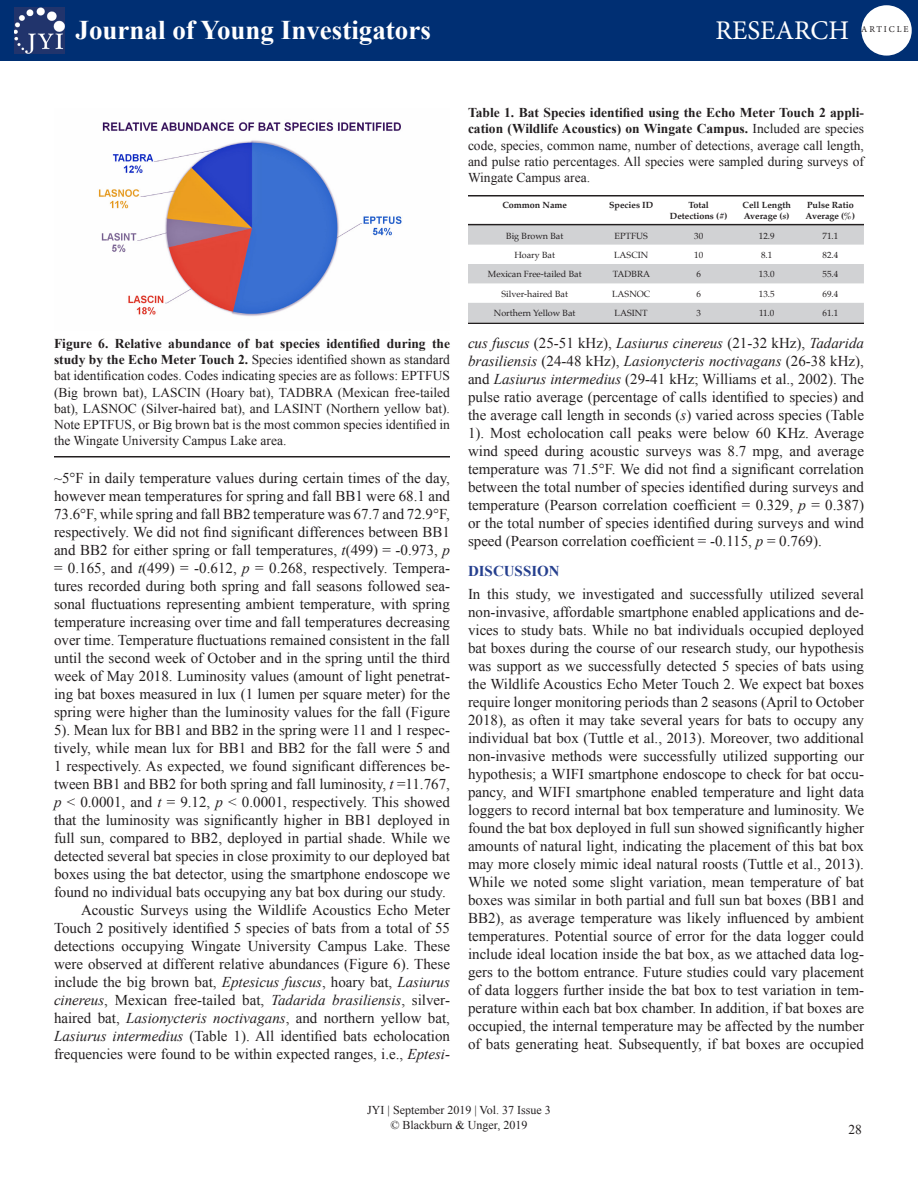
<style>
.page{position:relative;width:918px;height:1188px;background:#fff}
.page>*{position:absolute;margin:0;border:0;box-sizing:border-box;transform-origin:0 0}
.t1{font:700 27px "Times New Roman";color:#fff}
.t2{font:27px "Minion Pro";color:#fff}
.t3{font:15px/18px "Times New Roman";color:#231f20;text-align:justify}
.t4{font:700 15px "Times New Roman";color:#253f8e}
.t5{font:13.5px/16.2px "Times New Roman";color:#231f20;text-align:justify}
.t6{font:12px/14.4px "Times New Roman";color:#231f20;text-align:center}
.t7{font:9px "Palatino";color:#231f20}
.t8{font:700 9px/10.8px "Palatino";color:#231f20}
.t9{font:9px "Minion Pro";letter-spacing:.21em;color:#231f20}
.s1{font-weight:700}
.s2{font-style:italic}
</style>
<div class="page">
<div style="left:0;top:0;width:918px;height:61px;background:#002f73"></div>
<div style="left:861px;top:5px;width:51px;height:51px;background:#fff;border-radius:50%"></div>
<img style="left:14px;top:7px;width:51px;height:47px">
<hr style="left:468px;top:322px;width:396px;height:2px;background:#231f20">
<svg style="left:468px;top:225px;width:396px;height:97px"></svg>
<hr style="left:468px;top:224px;width:396px;height:1px;background:#231f20">
<hr style="left:468px;top:195px;width:396px;height:1px;background:#231f20">
<hr style="left:54px;top:456px;width:396px;height:2px;background:#231f20">
<img style="left:98px;top:122px;width:304px;height:194px">
<h1 class="t1" style="left:76px;top:11px;width:357px">Journal of Young Investigators</h1>
<h1 class="t2" style="left:716px;top:12px;width:135px">RESEARCH</h1>
<p class="t9" style="left:861px;top:24px;width:49px">ARTICLE</p>
<p class="t5" style="left:54px;top:335px;width:398px"><span class="s1">Figure 6. Relative abundance of bat species identified during the study by the Echo Meter Touch 2.</span> Species identified shown as standard bat identification codes. Codes indicating species are as follows: EPTFUS (Big brown bat), LASCIN (Hoary bat), TADBRA (Mexican free-tailed bat), LASNOC (Silver-haired bat), and LASINT (Northern yellow bat).<br>Note EPTFUS, or Big brown bat is the most common species identified in the Wingate University Campus Lake area.</p>
<p class="t3" style="left:54px;top:469px;width:398px">~5°F in daily temperature values during certain times of the day, however mean temperatures for spring and fall BB1 were 68.1 and 73.6°F, while spring and fall BB2 temperature was 67.7 and 72.9°F, respectively. We did not find significant differences between BB1 and BB2 for either spring or fall temperatures, <span class="s2">t</span>(499) = -0.973, <span class="s2">p </span>= 0.165, and <span class="s2">t</span>(499) = -0.612, <span class="s2">p</span> = 0.268, respectively. Tempera&shy;tures recorded during both spring and fall seasons followed sea&shy;sonal fluctuations representing ambient temperature, with spring temperature increasing over time and fall temperatures decreasing over time. Temperature fluctuations remained consistent in the fall until the second week of October and in the spring until the third week of May 2018. Luminosity values (amount of light penetrat&shy;ing bat boxes measured in lux (1 lumen per square meter) for the spring were higher than the luminosity values for the fall (Figure 5). Mean lux for BB1 and BB2 in the spring were 11 and 1 respec&shy;tively, while mean lux for BB1 and BB2 for the fall were 5 and 1 respectively. As expected, we found significant differences be&shy;tween BB1 and BB2 for both spring and fall luminosity, <span class="s2">t</span> =11.767, <span class="s2">p</span> &lt; 0.0001, and <span class="s2">t</span> = 9.12, <span class="s2">p</span> &lt; 0.0001, respectively. This showed that the luminosity was significantly higher in BB1 deployed in full sun, compared to BB2, deployed in partial shade. While we detected several bat species in close proximity to our deployed bat boxes using the bat detector, using the smartphone endoscope we found no individual bats occupying any bat box during our study.</p>
<p class="t3" style="left:54px;top:901px;width:398px;text-indent:27px">Acoustic Surveys using the Wildlife Acoustics Echo Meter Touch 2 positively identified 5 species of bats from a total of 55 detections occupying Wingate University Campus Lake. These were observed at different relative abundances (Figure 6). These include the big brown bat, <span class="s2">Eptesicus fuscus</span>, hoary bat, <span class="s2">Lasiurus cinereus</span>, Mexican free-tailed bat, <span class="s2">Tadarida brasiliensis</span>, silver&shy;haired bat, <span class="s2">Lasionycteris noctivagans</span>, and northern yellow bat, <span class="s2">Lasiurus intermedius</span> (Table 1). All identified bats echolocation frequencies were found to be within expected ranges, i.e., <span class="s2">Eptesi-</span></p>
<p class="t5" style="left:468px;top:104px;width:398px"><span class="s1">Table 1. Bat Species identified using the Echo Meter Touch 2 appli&shy;cation (Wildlife Acoustics) on Wingate Campus.</span> Included are species code, species, common name, number of detections, average call length, and pulse ratio percentages. All species were sampled during surveys of Wingate Campus area.</p>
<p class="t8" style="left:502px;top:200px;width:66px">Common Name</p>
<p class="t8" style="left:609px;top:200px;width:46px">Species ID</p>
<p class="t8" style="left:688px;top:200px;width:22px">Total</p>
<p class="t8" style="left:670px;top:211px;width:59px">Detections (<span class="s2">#</span>)</p>
<p class="t8" style="left:743px;top:200px;width:50px">Cell Length<br>Average (<span class="s2">s</span>)</p>
<p class="t8" style="left:806px;top:200px;width:51px">Pulse Ratio<br>Average (%)</p>
<p class="t7" style="left:506px;top:228px;width:59px">Big Brown Bat</p>
<p class="t7" style="left:615px;top:228px;width:35px">EPTFUS</p>
<p class="t7" style="left:694px;top:228px;width:10px">30</p>
<p class="t7" style="left:759px;top:228px;width:17px">12.9</p>
<p class="t7" style="left:823px;top:228px;width:17px">71.1</p>
<p class="t7" style="left:514px;top:247px;width:42px">Hoary Bat</p>
<p class="t7" style="left:614px;top:247px;width:36px">LASCIN</p>
<p class="t7" style="left:694px;top:247px;width:10px">10</p>
<p class="t7" style="left:761px;top:247px;width:13px">8.1</p>
<p class="t7" style="left:823px;top:247px;width:17px">82.4</p>
<p class="t7" style="left:488px;top:267px;width:95px">Mexican Free-tailed Bat</p>
<p class="t7" style="left:613px;top:267px;width:39px">TADBRA</p>
<p class="t7" style="left:696px;top:267px;width:6px">6</p>
<p class="t7" style="left:759px;top:267px;width:17px">13.0</p>
<p class="t7" style="left:823px;top:267px;width:17px">55.4</p>
<p class="t7" style="left:502px;top:286px;width:68px">Silver-haired Bat</p>
<p class="t7" style="left:612px;top:286px;width:40px">LASNOC</p>
<p class="t7" style="left:696px;top:286px;width:6px">6</p>
<p class="t7" style="left:759px;top:286px;width:17px">13.5</p>
<p class="t7" style="left:823px;top:286px;width:17px">69.4</p>
<p class="t7" style="left:494px;top:306px;width:83px">Northern Yellow Bat</p>
<p class="t7" style="left:615px;top:306px;width:35px">LASINT</p>
<p class="t7" style="left:696px;top:306px;width:6px">3</p>
<p class="t7" style="left:759px;top:306px;width:17px">11.0</p>
<p class="t7" style="left:823px;top:306px;width:17px">61.1</p>
<p class="t3" style="left:468px;top:334px;width:398px"><span class="s2">cus fuscus</span> (25-51 kHz), <span class="s2">Lasiurus cinereus</span> (21-32 kHz), <span class="s2">Tadarida brasiliensis</span> (24-48 kHz), <span class="s2">Lasionycteris noctivagans</span> (26-38 kHz), and <span class="s2">Lasiurus intermedius</span> (29-41 kHz; Williams et al., 2002). The pulse ratio average (percentage of calls identified to species) and the average call length in seconds (<span class="s2">s</span>) varied across species (Table 1). Most echolocation call peaks were below 60 KHz. Average wind speed during acoustic surveys was 8.7 mpg, and average temperature was 71.5°F. We did not find a significant correlation between the total number of species identified during surveys and temperature (Pearson correlation coefficient = 0.329, <span class="s2">p</span> = 0.387) or the total number of species identified during surveys and wind speed (Pearson correlation coefficient = -0.115, <span class="s2">p</span> = 0.769).</p>
<p class="t4" style="left:468px;top:561px;width:93px">DISCUSSION</p>
<p class="t3" style="left:468px;top:585px;width:398px">In this study, we investigated and successfully utilized several non-invasive, affordable smartphone enabled applications and de&shy;vices to study bats. While no bat individuals occupied deployed bat boxes during the course of our research study, our hypothesis was support as we successfully detected 5 species of bats using the Wildlife Acoustics Echo Meter Touch 2. We expect bat boxes require longer monitoring periods than 2 seasons (April to October 2018), as often it may take several years for bats to occupy any individual bat box (Tuttle et al., 2013). Moreover, two additional non-invasive methods were successfully utilized supporting our hypothesis; a WIFI smartphone endoscope to check for bat occu&shy;pancy, and WIFI smartphone enabled temperature and light data loggers to record internal bat box temperature and luminosity. We found the bat box deployed in full sun showed significantly higher amounts of natural light, indicating the placement of this bat box may more closely mimic ideal natural roosts (Tuttle et al., 2013).<br>While we noted some slight variation, mean temperature of bat boxes was similar in both partial and full sun bat boxes (BB1 and BB2), as average temperature was likely influenced by ambient temperatures. Potential source of error for the data logger could include ideal location inside the bat box, as we attached data log&shy;gers to the bottom entrance. Future studies could vary placement of data loggers further inside the bat box to test variation in tem&shy;perature within each bat box chamber. In addition, if bat boxes are occupied, the internal temperature may be affected by the number of bats generating heat. Subsequently, if bat boxes are occupied</p>
<p class="t6" style="left:367px;top:1103px;width:185px">JYI | September 2019 | Vol. 37 Issue 3 © Blackburn &amp; Unger, 2019</p>
<p class="t5" style="left:848px;top:1121px;width:15px">28</p>
</div>
